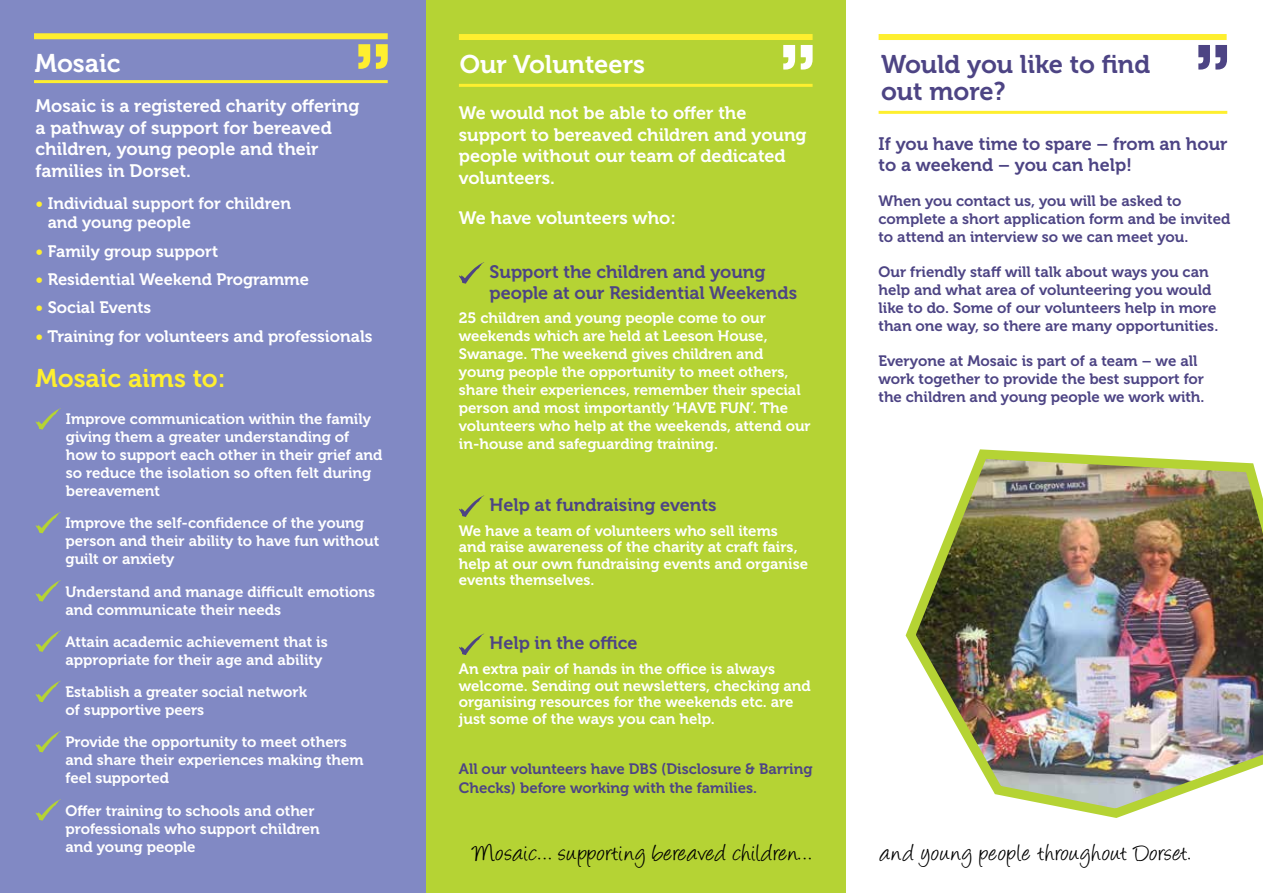
<style>
.page{position:relative;width:1263px;height:893px;background:#fff}
.page>*{position:absolute;margin:0;border:0;box-sizing:border-box;transform-origin:0 0}
.t1{font:27px "Angelina";letter-spacing:.03em;color:#000}
.t2{font:25.5px/27px "Museo 700";color:#4d4484}
.t3{font:25.5px "Museo 700";color:#fff}
.t4{font:25.5px "Museo 700";color:#feef2f}
.t5{font:18px/21.6px "Museo 700";color:#fff}
.t6{font:18px/21.6px "Museo 700";color:#4d4484}
.t7{font:16.5px/19.8px "Museo 700";color:#fff}
.t8{font:15px/18px "Museo 700";color:#fff}
.t9{font:15px/18px "Museo 700";color:#4d4484}
.s1{color:#feef2f}
</style>
<div class="page">
<div style="left:424px;top:0;width:422px;height:893px;background:#b5d334"></div>
<div style="left:0;top:0;width:425px;height:893px;background:#8189c4"></div>
<svg style="left:459px;top:262px;width:25px;height:22px"></svg>
<svg style="left:459px;top:495px;width:25px;height:22px"></svg>
<svg style="left:459px;top:634px;width:25px;height:21px"></svg>
<div style="left:459px;top:34px;width:354px;height:6px;background:#feef2f"></div>
<svg style="left:783px;top:45px;width:30px;height:25px"></svg>
<hr style="left:459px;top:84px;width:354px;height:3px;background:#feef2f">
<div style="left:34px;top:33px;width:354px;height:6px;background:#feef2f"></div>
<svg style="left:358px;top:44px;width:30px;height:25px"></svg>
<hr style="left:34px;top:80px;width:354px;height:3px;background:#feef2f">
<div style="left:878px;top:34px;width:348px;height:6px;background:#feef2f"></div>
<svg style="left:1198px;top:45px;width:29px;height:25px"></svg>
<hr style="left:878px;top:111px;width:349px;height:3px;background:#feef2f">
<svg style="left:36px;top:408px;width:25px;height:22px"></svg>
<svg style="left:36px;top:512px;width:25px;height:21px"></svg>
<svg style="left:36px;top:580px;width:25px;height:22px"></svg>
<svg style="left:36px;top:630px;width:25px;height:22px"></svg>
<svg style="left:36px;top:681px;width:25px;height:21px"></svg>
<svg style="left:36px;top:731px;width:25px;height:21px"></svg>
<svg style="left:36px;top:799px;width:25px;height:22px"></svg>
<img style="left:905px;top:449px;width:358px;height:369px">
<h2 class="t3" style="left:35px;top:49px;width:87px">Mosaic</h2>
<h2 class="t3" style="left:460px;top:50px;width:187px">Our Volunteers</h2>
<h2 class="t2" style="left:881px;top:51px;width:271px">Would you like to find out more?</h2>
<p class="t5" style="left:36px;top:95px;width:325px">Mosaic is a registered charity offering a pathway of support for bereaved children, young people and their families in Dorset.</p>
<p class="t7" style="left:48px;top:193px;width:245px;text-indent:-12px"><span class="s1">•</span> Individual support for children and young people</p>
<p class="t7" style="left:36px;top:241px;width:184px"><span class="s1">•</span> Family group support</p>
<p class="t7" style="left:36px;top:270px;width:275px"><span class="s1">•</span> Residential Weekend Programme</p>
<p class="t7" style="left:36px;top:298px;width:117px"><span class="s1">•</span> Social Events</p>
<p class="t7" style="left:36px;top:326px;width:338px"><span class="s1">•</span> Training for volunteers and professionals</p>
<h2 class="t4" style="left:36px;top:364px;width:191px">Mosaic aims to:</h2>
<p class="t8" style="left:66px;top:410px;width:318px">Improve communication within the family giving them a greater understanding of how to support each other in their grief and so reduce the isolation so often felt during bereavement</p>
<p class="t8" style="left:65px;top:514px;width:315px">Improve the self-confidence of the young person and their ability to have fun without guilt or anxiety</p>
<p class="t8" style="left:65px;top:583px;width:311px">Understand and manage difficult emotions and communicate their needs</p>
<p class="t8" style="left:65px;top:633px;width:264px">Attain academic achievement that is appropriate for their age and ability</p>
<p class="t8" style="left:65px;top:683px;width:243px">Establish a greater social network of supportive peers</p>
<p class="t8" style="left:65px;top:733px;width:300px">Provide the opportunity to meet others and share their experiences making them feel supported</p>
<p class="t8" style="left:65px;top:802px;width:256px">Offer training to schools and other professionals who support children and young people</p>
<p class="t5" style="left:459px;top:102px;width:349px">We would not be able to offer the support to bereaved children and young people without our team of dedicated volunteers.</p>
<p class="t5" style="left:459px;top:207px;width:218px">We have volunteers who:</p>
<p class="t6" style="left:878px;top:133px;width:350px">If you have time to spare – from an hour to a weekend – you can help!</p>
<p class="t9" style="left:878px;top:192px;width:353px">When you contact us, you will be asked to complete a short application form and be invited to attend an interview so we can meet you.</p>
<p class="t9" style="left:878px;top:263px;width:341px">Our friendly staff will talk about ways you can help and what area of volunteering you would like to do. Some of our volunteers help in more than one way, so there are many opportunities.</p>
<p class="t9" style="left:878px;top:352px;width:327px">Everyone at Mosaic is part of a team – we all work together to provide the best support for the children and young people we work with.</p>
<p class="t6" style="left:490px;top:261px;width:309px">Support the children and young people at our Residential Weekends</p>
<p class="t8" style="left:459px;top:309px;width:353px">25 children and young people come to our weekends which are held at Leeson House, Swanage. The weekend gives children and young people the opportunity to meet others, share their experiences, remember their special person and most importantly ‘HAVE FUN’. The volunteers who help at the weekends, attend our in-house and safeguarding training.</p>
<p class="t6" style="left:490px;top:494px;width:228px">Help at fundraising events</p>
<p class="t8" style="left:459px;top:523px;width:351px;line-height:16.5px">We have a team of volunteers who sell items and raise awareness of the charity at craft fairs, help at our own fundraising events and organise events themselves.</p>
<p class="t6" style="left:490px;top:632px;width:150px">Help in the office</p>
<p class="t8" style="left:459px;top:661px;width:354px;line-height:16.5px">An extra pair of hands in the office is always welcome. Sending out newsletters, checking and organising resources for the weekends etc. are just some of the ways you can help.</p>
<p class="t9" style="left:459px;top:759px;width:355px;line-height:19.8px">All our volunteers have DBS (Disclosure &amp; Barring<br>Checks) before working with the families.</p>
<h1 class="t1" style="left:473px;top:841px;width:340px">Mosaic… supporting bereaved children…</h1>
<h1 class="t1" style="left:880px;top:841px;width:312px">and young people throughout Dorset.</h1>
</div>
